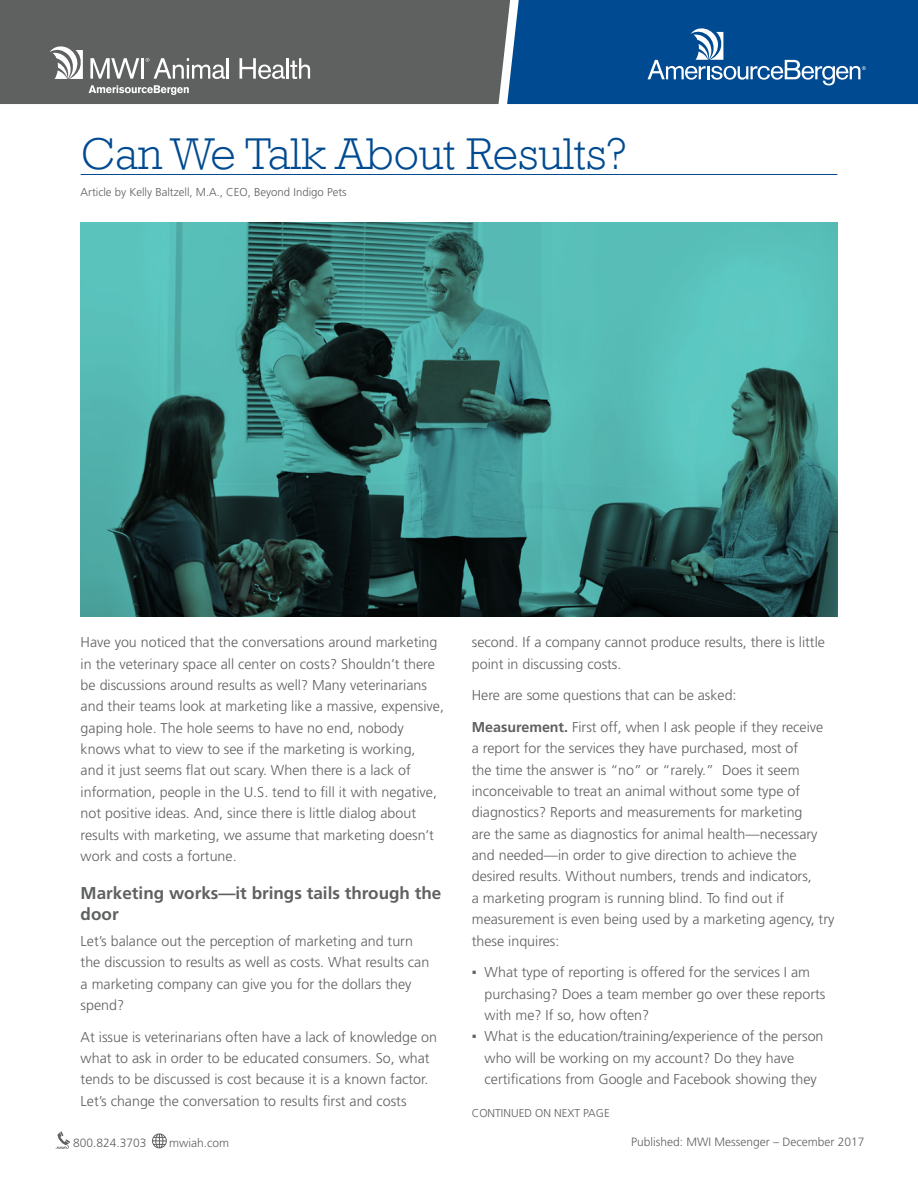
<style>
.page{position:relative;width:918px;height:1188px;background:#fff}
.page>*{position:absolute;margin:0;border:0;box-sizing:border-box;transform-origin:0 0}
.t1{font:300 45.6px "Rockwell";color:#004a91}
.t2{font:700 17.1px/21.3px "Frutiger";color:#5f6060}
.t3{font:300 14.25px/21.3px "Frutiger";color:#5f6060}
.t4{font:300 12px "Frutiger";color:#5f6060}
.t5{font:300 11.4px "Frutiger";color:#5f6060}
.t6{font:300 11.4px "Frutiger";color:#818383}
.s1{font-weight:700}
.s2{font-family:"Arial";font-weight:400}
.s3{font-family:"Rockwell";font-weight:400;font-size:17.1px}
</style>
<div class="page">
<div style="left:0;top:0;width:507px;height:104px;background:#5f6060"></div>
<svg style="left:50px;top:46px;width:33px;height:33px"></svg>
<svg style="left:89px;top:85px;width:100px;height:10px"></svg>
<svg style="left:90px;top:58px;width:49px;height:21px"></svg>
<hr style="left:141px;top:58px;width:3px;height:21px;background:#fff">
<svg style="left:146px;top:58px;width:79px;height:21px"></svg>
<hr style="left:227px;top:58px;width:2px;height:21px;background:#fff">
<svg style="left:240px;top:58px;width:70px;height:21px"></svg>
<svg style="left:507px;top:0;width:411px;height:104px;background:#0f5497"></svg>
<hr style="left:81px;top:174px;width:756px;height:1px;background:#004a91">
<img style="left:81px;top:223px;width:756px;height:394px">
<svg style="left:56px;top:1131px;width:14px;height:18px"></svg>
<svg style="left:152px;top:1133px;width:15px;height:15px"></svg>
<h1 class="t1" style="left:81px;top:121px;width:548px">Can We Talk About Results?</h1>
<p class="t5" style="left:81px;top:186px;width:268px">Article by Kelly Baltzell, M.A., CEO, Beyond Indigo Pets</p>
<p class="t3" style="left:472px;top:632px;width:355px">second. If a company cannot produce results, there is little point in discussing costs.</p>
<p class="t3" style="left:472px;top:685px;width:266px">Here are some questions that can be asked:</p>
<p class="t3" style="left:472px;top:716px;width:364px"><span class="s1">Measurement.</span> First off, when I ask people if they receive<br>a report for the services they have purchased, most of<br>the time the answer is “no” or “rarely.” Does it seem inconceivable to treat an animal without some type of diagnostics? Reports and measurements for marketing<br>are the same as diagnostics for animal health—necessary and needed—in order to give direction to achieve the desired results. Without numbers, trends and indicators,<br>a marketing program is running blind. To find out if measurement is even being used by a marketing agency, try these inquires:</p>
<p class="t3" style="left:485px;top:961px;width:342px;text-indent:-13px"><span class="s2">▪</span> What type of reporting is offered for the services I am purchasing? Does a team member go over these reports with me? If so, how often?</p>
<p class="t3" style="left:485px;top:1026px;width:340px;text-indent:-13px"><span class="s2">▪</span> What is the education/training/experience of the person who will be working on my account? Do they have certifications from Google and Facebook showing they</p>
<p class="t5" style="left:472px;top:1106px;width:139px">CONTINUED ON NEXT PAGE</p>
<p class="t6" style="left:684px;top:1130px;width:162px">Messenger | December 2017 <span class="s3">7</span></p>
<p class="t3" style="left:81px;top:632px;width:365px">Have you noticed that the conversations around marketing in the veterinary space all center on costs? Shouldn’t there be discussions around results as well? Many veterinarians and their teams look at marketing like a massive, expensive, gaping hole. The hole seems to have no end, nobody knows what to view to see if the marketing is working,<br>and it just seems flat out scary. When there is a lack of information, people in the U.S. tend to fill it with negative, not positive ideas. And, since there is little dialog about results with marketing, we assume that marketing doesn’t work and costs a fortune.</p>
<p class="t2" style="left:81px;top:882px;width:362px">Marketing works—it brings tails through the door</p>
<p class="t3" style="left:81px;top:930px;width:350px">Let’s balance out the perception of marketing and turn the discussion to results as well as costs. What results can a marketing company can give you for the dollars they spend?</p>
<p class="t3" style="left:81px;top:1026px;width:358px">At issue is veterinarians often have a lack of knowledge on what to ask in order to be educated consumers. So, what tends to be discussed is cost because it is a known factor.<br>Let’s change the conversation to results first and costs</p>
<p class="t4" style="left:73px;top:1136px;width:75px">800.824.3703</p>
<p class="t4" style="left:169px;top:1136px;width:61px">mwiah.com</p>
<p class="t4" style="left:631px;top:1135px;width:235px">Published: MWI Messenger – December 2017</p>
</div>
